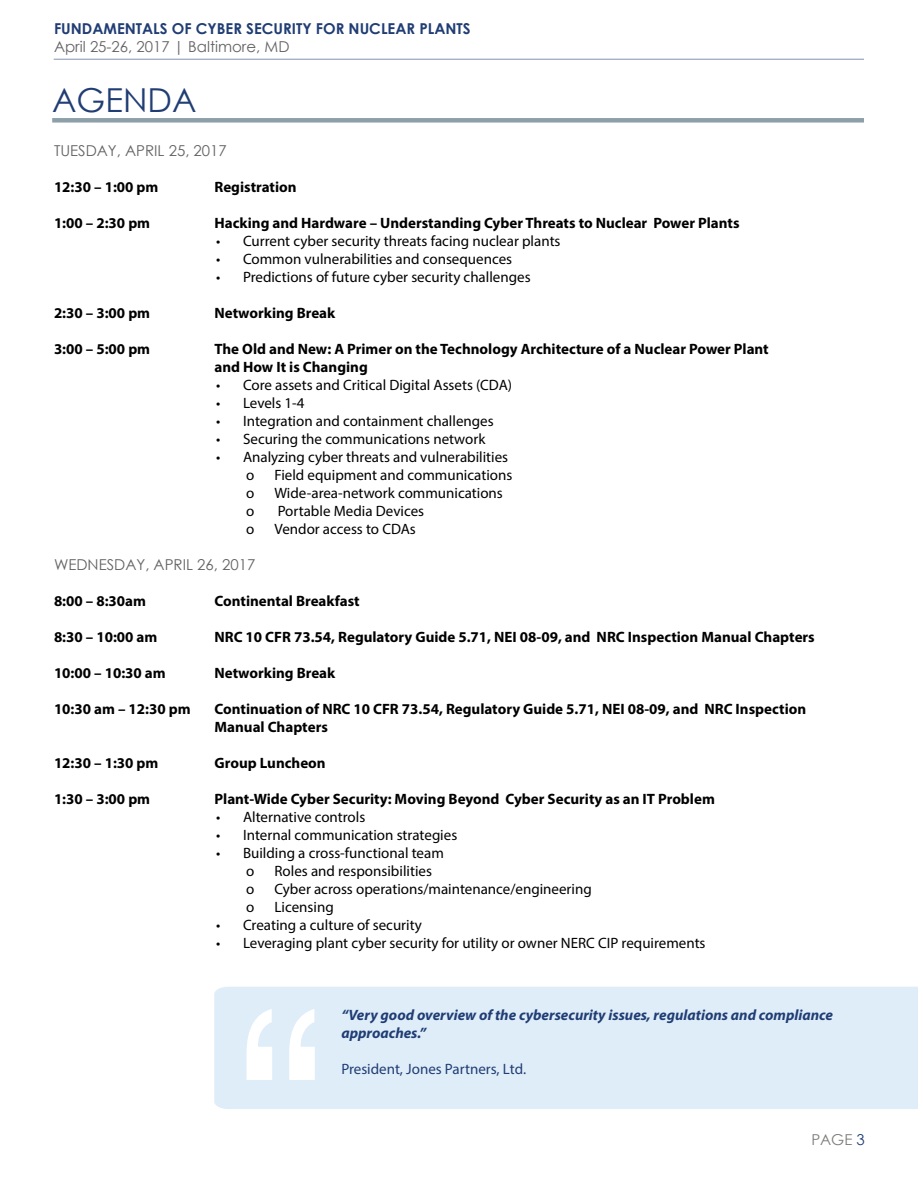
<style>
.page{position:relative;width:918px;height:1188px;background:#fff}
.page>*{position:absolute;margin:0;border:0;box-sizing:border-box;transform-origin:0 0}
.t1{font:33px "Century Gothic";color:#203d74}
.t2{font:15px/18px "Myriad Pro";color:#000}
.t3{font:700 15px/18px "Myriad Pro";color:#000}
.t4{font:italic 700 15px/18px "Myriad Pro";color:#203d74}
.t5{font:15px "Century Gothic";color:#636365}
.t6{font:700 15px "Century Gothic";color:#203d74}
.t7{font:15px "Myriad Pro";color:#203d74}
.t8{font:15px "Century Gothic";color:#7d7c7b}
.s1{color:#203d74}
</style>
<div class="page">
<hr style="left:54px;top:59px;width:810px;height:1px;background:#203d74">
<div style="left:52px;top:118px;width:812px;height:5px;background:#8da0aa"></div>
<div style="left:214px;top:987px;width:704px;height:122px;background:#dfedf9"></div>
<svg style="left:247px;top:1009px;width:68px;height:71px"></svg>
<p class="t6" style="left:54px;top:17px;width:418px">FUNDAMENTALS OF CYBER SECURITY FOR NUCLEAR PLANTS</p>
<p class="t5" style="left:54px;top:36px;width:237px">April 25-26, 2017 | Baltimore, MD</p>
<h1 class="t1" style="left:52px;top:77px;width:146px">AGENDA</h1>
<p class="t5" style="left:54px;top:140px;width:174px">TUESDAY, APRIL 25, 2017</p>
<p class="t3" style="left:54px;top:178px;width:106px">12:30 – 1:00 pm</p>
<p class="t3" style="left:214px;top:178px;width:84px">Registration</p>
<p class="t3" style="left:54px;top:214px;width:98px">1:00 – 2:30 pm</p>
<p class="t3" style="left:214px;top:214px;width:527px">Hacking and Hardware – Understanding Cyber Threats to Nuclear Power Plants</p>
<p class="t2" style="left:216px;top:232px;width:346px">• Current cyber security threats facing nuclear plants</p>
<p class="t2" style="left:216px;top:250px;width:298px">• Common vulnerabilities and consequences</p>
<p class="t2" style="left:216px;top:268px;width:316px">• Predictions of future cyber security challenges</p>
<p class="t3" style="left:54px;top:304px;width:98px">2:30 – 3:00 pm</p>
<p class="t3" style="left:214px;top:304px;width:122px">Networking Break</p>
<p class="t3" style="left:54px;top:340px;width:98px">3:00 – 5:00 pm</p>
<p class="t3" style="left:214px;top:340px;width:556px">The Old and New: A Primer on the Technology Architecture of a Nuclear Power Plant and How It is Changing</p>
<p class="t2" style="left:216px;top:376px;width:298px">• Core assets and Critical Digital Assets (CDA)</p>
<p class="t2" style="left:216px;top:394px;width:90px">• Levels 1-4</p>
<p class="t2" style="left:216px;top:412px;width:279px">• Integration and containment challenges</p>
<p class="t2" style="left:216px;top:430px;width:271px">• Securing the communications network</p>
<p class="t2" style="left:246px;top:448px;width:264px;text-indent:-30px">• Analyzing cyber threats and vulnerabilities o</p>
<p class="t2" style="left:274px;top:466px;width:239px">Field equipment and communications</p>
<p class="t2" style="left:246px;top:484px;width:10px">o</p>
<p class="t2" style="left:274px;top:484px;width:230px">Wide-area-network communications</p>
<p class="t2" style="left:246px;top:502px;width:10px">o</p>
<p class="t2" style="left:278px;top:502px;width:148px">Portable Media Devices</p>
<p class="t2" style="left:246px;top:520px;width:10px">o</p>
<p class="t2" style="left:274px;top:520px;width:143px">Vendor access to CDAs</p>
<p class="t5" style="left:54px;top:554px;width:203px">WEDNESDAY, APRIL 26, 2017</p>
<p class="t3" style="left:54px;top:592px;width:94px">8:00 – 8:30am</p>
<p class="t3" style="left:214px;top:592px;width:147px">Continental Breakfast</p>
<p class="t3" style="left:54px;top:628px;width:105px">8:30 – 10:00 am</p>
<p class="t3" style="left:214px;top:628px;width:602px">NRC 10 CFR 73.54, Regulatory Guide 5.71, NEI 08-09, and NRC Inspection Manual Chapters</p>
<p class="t3" style="left:54px;top:664px;width:113px">10:00 – 10:30 am</p>
<p class="t3" style="left:214px;top:664px;width:122px">Networking Break</p>
<p class="t3" style="left:54px;top:700px;width:138px">10:30 am – 12:30 pm</p>
<p class="t3" style="left:214px;top:700px;width:593px">Continuation of NRC 10 CFR 73.54, Regulatory Guide 5.71, NEI 08-09, and NRC Inspection<br>Manual Chapters</p>
<p class="t3" style="left:54px;top:754px;width:106px">12:30 – 1:30 pm</p>
<p class="t3" style="left:214px;top:754px;width:113px">Group Luncheon</p>
<p class="t3" style="left:54px;top:790px;width:98px">1:30 – 3:00 pm</p>
<p class="t3" style="left:214px;top:790px;width:502px">Plant-Wide Cyber Security: Moving Beyond Cyber Security as an IT Problem</p>
<p class="t2" style="left:216px;top:808px;width:151px">• Alternative controls</p>
<p class="t2" style="left:216px;top:826px;width:243px">• Internal communication strategies</p>
<p class="t2" style="left:246px;top:844px;width:199px;text-indent:-30px">• Building a cross-functional team o</p>
<p class="t2" style="left:274px;top:862px;width:159px">Roles and responsibilities</p>
<p class="t2" style="left:246px;top:880px;width:10px">o</p>
<p class="t2" style="left:274px;top:880px;width:319px">Cyber across operations/maintenance/engineering</p>
<p class="t2" style="left:246px;top:898px;width:10px">o</p>
<p class="t2" style="left:274px;top:898px;width:61px">Licensing</p>
<p class="t2" style="left:216px;top:916px;width:207px">• Creating a culture of security</p>
<p class="t2" style="left:216px;top:934px;width:491px">• Leveraging plant cyber security for utility or owner NERC CIP requirements</p>
<p class="t4" style="left:341px;top:1006px;width:493px">“Very good overview of the cybersecurity issues, regulations and compliance approaches.”</p>
<p class="t7" style="left:341px;top:1060px;width:186px">President, Jones Partners, Ltd.</p>
<p class="t8" style="left:811px;top:1129px;width:55px">PAGE <span class="s1">3</span></p>
</div>
